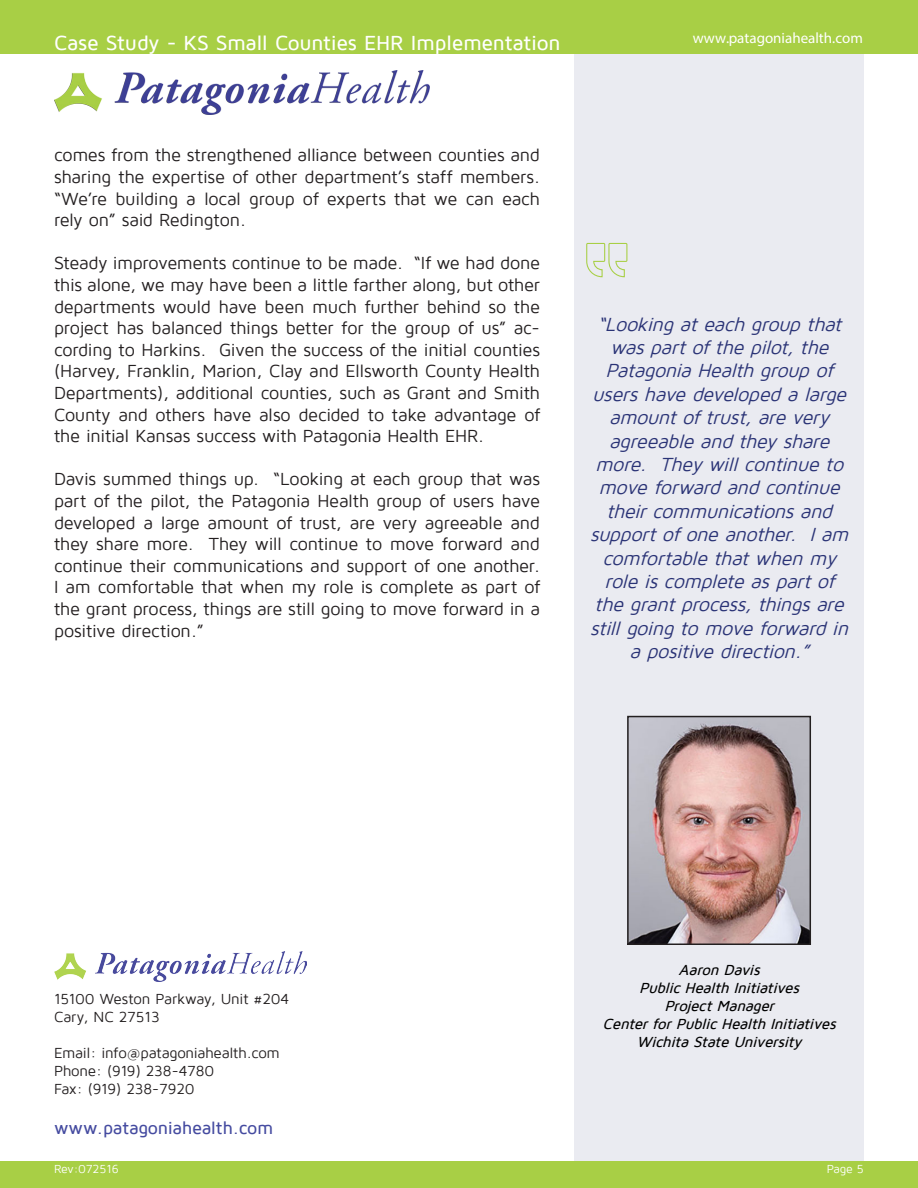
<style>
.page{position:relative;width:918px;height:1188px;background:#fff}
.page>*{position:absolute;margin:0;border:0;box-sizing:border-box;transform-origin:0 0}
.t1{font:500 21px "Maven Pro";letter-spacing:-.015em;color:#fff}
.t2{font:italic 19.5px/23.4px "Maven Pro";color:#2a3376;text-align:center}
.t3{font:18px/21.6px "Maven Pro";letter-spacing:-.015em;color:#231f20;text-align:justify}
.t4{font:500 18px "Maven Pro";letter-spacing:-.015em;color:#454ba0}
.t5{font:15px "Maven Pro";letter-spacing:-.015em;color:#231f20}
.t6{font:italic 500 15px "Maven Pro";color:#000}
.t7{font:15px "Myriad Pro";color:#fff}
.t8{font:12px "Maven Pro";letter-spacing:-.015em;color:#fff}
</style>
<div class="page">
<div style="left:574px;top:20px;width:290px;height:1168px;background:#eaebf1"></div>
<img style="left:54px;top:70px;width:376px;height:44px">
<div style="left:0;top:1161px;width:918px;height:27px;background:#a8cf45"></div>
<div style="left:0;top:0;width:918px;height:54px;background:#a8cf45"></div>
<img style="left:54px;top:951px;width:253px;height:30px">
<svg style="left:586px;top:242px;width:42px;height:36px"></svg>
<img style="left:630px;top:719px;width:178px;height:223px">
<div style="left:627px;top:716px;width:184px;height:229px;border:2px solid #231f20"></div>
<p class="t1" style="left:54px;top:32px;width:508px">Case Study - KS Small Counties EHR Implementation</p>
<p class="t7" style="left:693px;top:29px;width:172px">www.patagoniahealth.com</p>
<p class="t3" style="left:54px;top:145px;width:488px">comes from the strengthened alliance between counties and sharing the expertise of other department’s staff members. “We’re building a local group of experts that we can each rely on” said Redington.</p>
<p class="t3" style="left:54px;top:253px;width:488px">Steady improvements continue to be made. “If we had done this alone, we may have been a little farther along, but other departments would have been much further behind so the project has balanced things better for the group of us” ac&shy;cording to Harkins. Given the success of the initial counties (Harvey, Franklin, Marion, Clay and Ellsworth County Health Departments), additional counties, such as Grant and Smith County and others have also decided to take advantage of the initial Kansas success with Patagonia Health EHR.</p>
<p class="t3" style="left:54px;top:469px;width:488px">Davis summed things up. “Looking at each group that was part of the pilot, the Patagonia Health group of users have developed a large amount of trust, are very agreeable and they share more. They will continue to move forward and continue their communications and support of one another.<br>I am comfortable that when my role is complete as part of the grant process, things are still going to move forward in a positive direction.”</p>
<p class="t2" style="left:590px;top:313px;width:265px">“Looking ateach group that waspartofthe pilot,the<br>Patagonia Health group of usershave developed a large amountoftrust,are very agreeable and theyshare more. Theywillcontinue to move forward and continue theircommunicationsand supportofone another. Iam comfortable thatwhen my role iscomplete aspartof the grantprocess,thingsare stillgoing to move forward in a positive direction.”</p>
<p class="t5" style="left:54px;top:992px;width:237px">15100 Weston Parkway, Unit #204</p>
<p class="t5" style="left:54px;top:1010px;width:107px">Cary, NC 27513</p>
<p class="t5" style="left:54px;top:1046px;width:228px">Email: info@patagoniahealth.com</p>
<p class="t5" style="left:54px;top:1064px;width:162px">Phone: (919) 238-4780</p>
<p class="t5" style="left:54px;top:1082px;width:142px">Fax: (919) 238-7920</p>
<p class="t4" style="left:54px;top:1118px;width:221px">www.patagoniahealth.com</p>
<p class="t6" style="left:679px;top:962px;width:87px">Aaron Davis</p>
<p class="t6" style="left:639px;top:980px;width:166px">PublicHealth Initiatives</p>
<p class="t6" style="left:665px;top:998px;width:115px">ProjectManager</p>
<p class="t6" style="left:603px;top:1016px;width:239px">CenterforPublicHealth Initiatives</p>
<p class="t6" style="left:637px;top:1034px;width:171px">WichitaState University</p>
<p class="t8" style="left:54px;top:1162px;width:66px">Rev:072516</p>
<p class="t8" style="left:827px;top:1162px;width:39px">Page 5</p>
</div>
